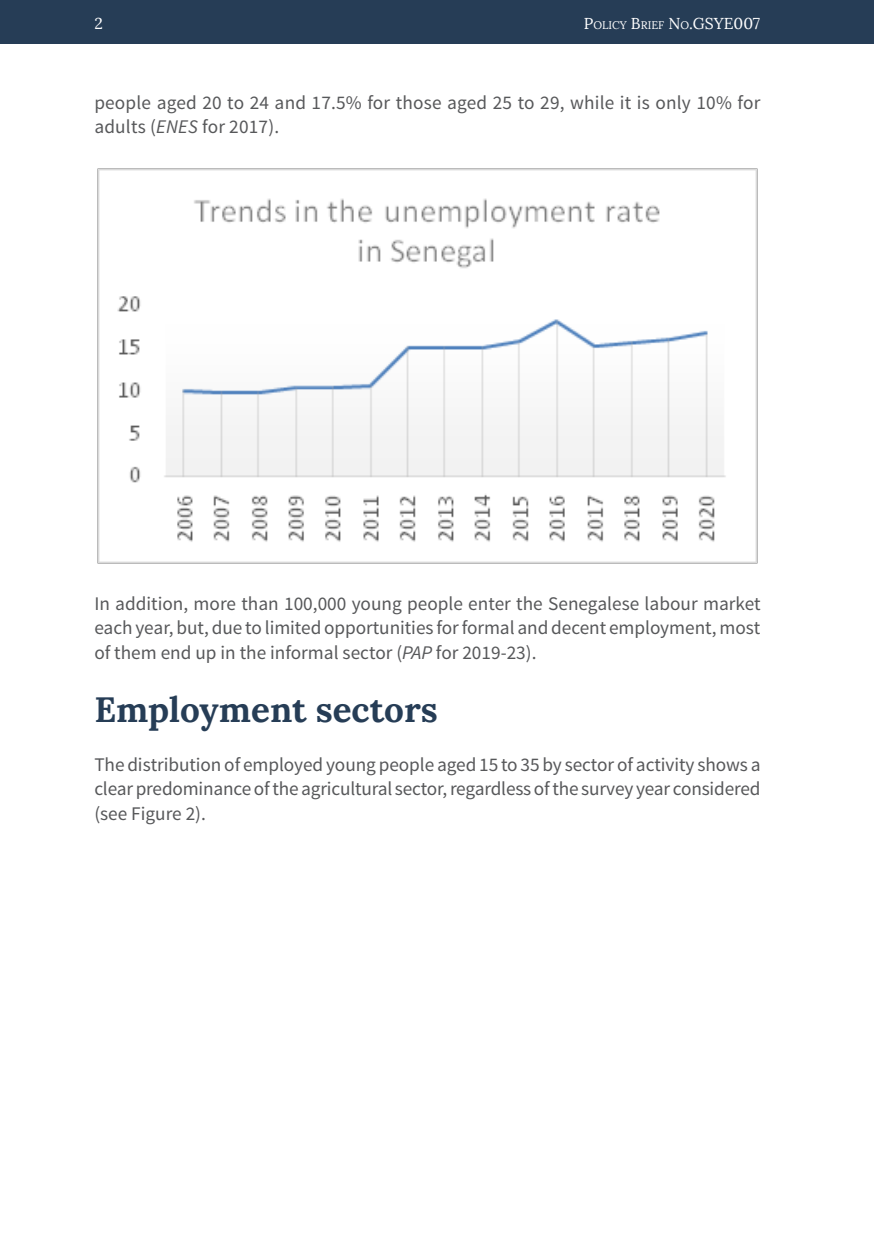
<style>
.page{position:relative;width:874px;height:1241px;background:#fff}
.page>*{position:absolute;margin:0;border:0;box-sizing:border-box;transform-origin:0 0}
.Header_A{font:700 35px "Lora";color:#263d56}
.Body_text{font:19.25px/24.5px "Source Sans Pro";color:#57585a;text-align:justify}
.Page_Header{font:15.75px "Lora";color:#fff}
.s1{font-size:11.03px}
.s2{font-style:italic}
</style>
<div class="page">
<div style="left:0;top:0;width:873px;height:44px;background:#263d56"></div>
<img style="left:97px;top:168px;width:660px;height:396px">
<p class="Page_Header" style="left:94px;top:14px;width:10px">2</p>
<p class="Page_Header" style="left:583px;top:14px;width:178px">P<span class="s1">OLICY</span> B<span class="s1">RIEF</span> N<span class="s1">O</span>.GSYE007</p>
<p class="Body_text" style="left:94px;top:90px;width:667px">people aged 20 to 24 and 17.5% for those aged 25 to 29, while it is only 10% for adults (<span class="s2">ENES</span> for 2017).</p>
<p class="Body_text" style="left:94px;top:591px;width:667px">In addition, more than 100,000 young people enter the Senegalese labour market each year, but, due to limited opportunities for formal and decent employment, most of them end up in the informal sector (<span class="s2">PAP</span> for 2019-23).</p>
<p class="Header_A" style="left:94px;top:686px;width:345px">Employment sectors</p>
<p class="Body_text" style="left:94px;top:752px;width:667px">The distribution of employed young people aged 15 to 35 by sector of activity shows a clear predominance of the agricultural sector, regardless of the survey year considered (see Figure 2).</p>
</div>
